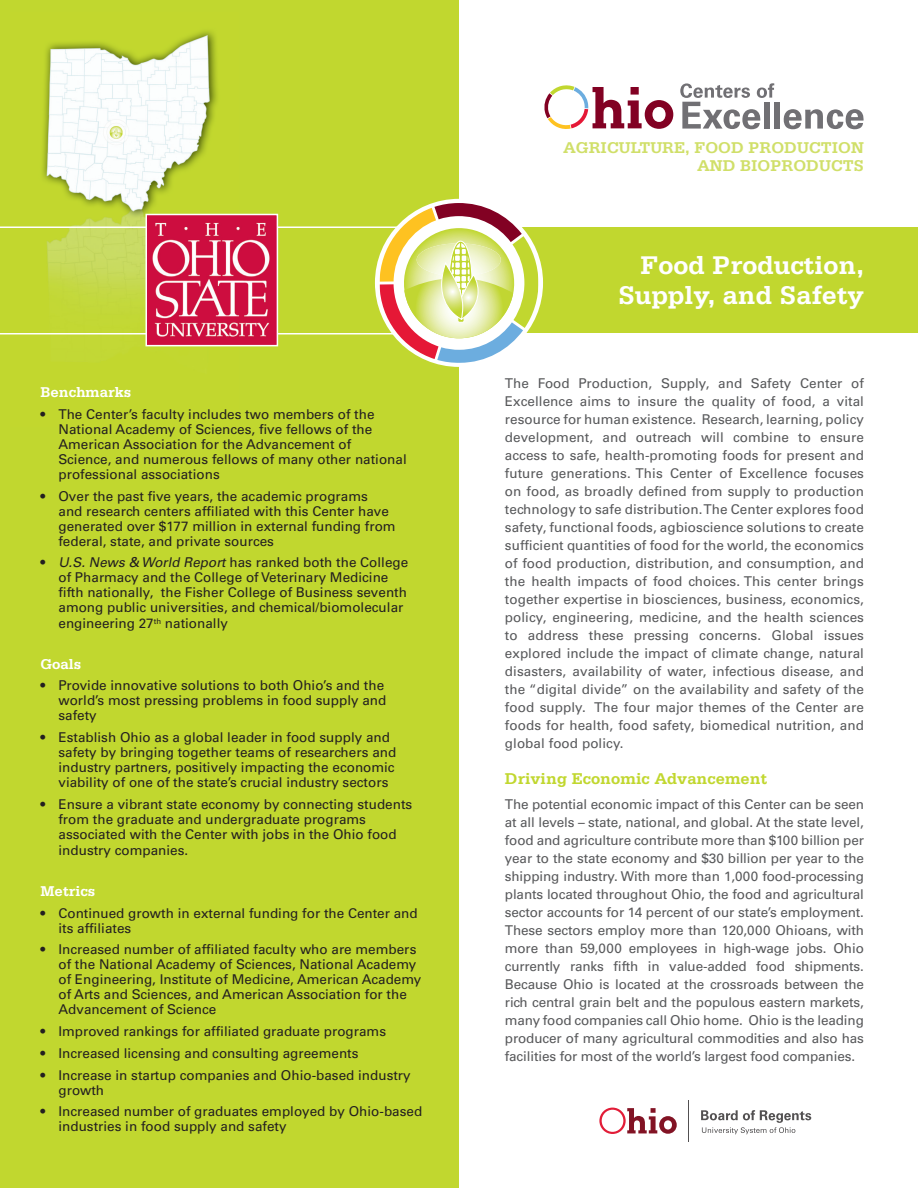
<style>
.page{position:relative;width:918px;height:1188px;background:#fff}
.page>*{position:absolute;margin:0;border:0;box-sizing:border-box;transform-origin:0 0}
.t1{font:700 27px/30px "Serifa Std";color:#fff;text-align:right}
.t2{font:700 16.5px "Serifa Std";color:#d0df69}
.t3{font:700 16.5px "Serifa Std";color:#c1d72f}
.bullets_and_numbers{font:700 15px "Serifa Std";color:#fff}
.t4{font:13.5px/18px "Univers LT";letter-spacing:-.005em;color:#57585a;text-align:justify}
.bullets_and_numbers-2{font:13.5px/15px "Univers LT";color:#231f20}
.s1{font-style:italic}
</style>
<div class="page">
<svg style="left:544px;top:85px;width:129px;height:44px"></svg>
<svg style="left:680px;top:83px;width:94px;height:46px"></svg>
<div style="left:764px;top:102px;width:5px;height:27px;background:#717074"></div>
<div style="left:774px;top:102px;width:6px;height:27px;background:#717074"></div>
<svg style="left:784px;top:109px;width:80px;height:20px"></svg>
<div style="left:0;top:0;width:459px;height:1188px;background:#c1d72f"></div>
<img style="left:10px;top:31px;width:229px;height:316px">
<div style="left:453px;top:228px;width:465px;height:105px;background:#c1d72f"></div>
<hr style="left:0;top:333px;width:464px;height:1px;background:#fff">
<hr style="left:0;top:226px;width:464px;height:2px;background:#fff">
<img style="left:149px;top:217px;width:126px;height:126px">
<div style="left:146px;top:214px;width:132px;height:132px;border:2px solid #fff"></div>
<div style="left:375px;top:199px;width:168px;height:168px;background:#fff;border-radius:50%"></div>
<svg style="left:380px;top:203px;width:158px;height:160px"></svg>
<hr style="left:688px;top:1100px;width:1px;height:42px;background:#525051">
<svg style="left:599px;top:1108px;width:78px;height:26px"></svg>
<svg style="left:701px;top:1110px;width:110px;height:24px"></svg>
<p class="bullets_and_numbers" style="left:40px;top:383px;width:92px">Benchmarks</p>
<p class="bullets_and_numbers-2" style="left:58px;top:407px;width:350px;text-indent:-18px">• The Center’s faculty includes two members of the National Academy of Sciences, five fellows of the American Association for the Advancement of Science, and numerous fellows of many other national professional associations</p>
<p class="bullets_and_numbers-2" style="left:58px;top:488px;width:339px;text-indent:-18px">• Over the past five years, the academic programs<br>and research centers affiliated with this Center have generated over $177 million in external funding from federal, state, and private sources</p>
<p class="bullets_and_numbers-2" style="left:58px;top:555px;width:351px;text-indent:-18px">• <span class="s1">U.S. News &amp; World Report</span> has ranked both the College of Pharmacy and the College of Veterinary Medicine fifth nationally, the Fisher College of Business seventh among public universities, and chemical/biomolecular engineering 27<sup>th</sup> nationally</p>
<p class="bullets_and_numbers" style="left:40px;top:655px;width:42px">Goals</p>
<p class="bullets_and_numbers-2" style="left:59px;top:678px;width:329px;text-indent:-18px">• Provide innovative solutions to both Ohio’s and the world’s most pressing problems in food supply and safety</p>
<p class="bullets_and_numbers-2" style="left:59px;top:730px;width:339px;text-indent:-18px">• Establish Ohio as a global leader in food supply and safety by bringing together teams of researchers and industry partners, positively impacting the economic viability of one of the state’s crucial industry sectors</p>
<p class="bullets_and_numbers-2" style="left:59px;top:797px;width:355px;text-indent:-18px">• Ensure a vibrant state economy by connecting students from the graduate and undergraduate programs associated with the Center with jobs in the Ohio food</p>
<p class="bullets_and_numbers-2" style="left:59px;top:843px;width:131px">industry companies.</p>
<p class="bullets_and_numbers" style="left:40px;top:882px;width:56px">Metrics</p>
<p class="bullets_and_numbers-2" style="left:58px;top:905px;width:361px;text-indent:-18px">• Continued growth in external funding for the Center and its affiliates</p>
<p class="bullets_and_numbers-2" style="left:58px;top:942px;width:364px;text-indent:-18px">• Increased number of affiliated faculty who are members of the National Academy of Sciences, National Academy of Engineering, Institute of Medicine, American Academy of Arts and Sciences, and American Association for the Advancement of Science</p>
<p class="bullets_and_numbers-2" style="left:40px;top:1024px;width:347px">• Improved rankings for affiliated graduate programs</p>
<p class="bullets_and_numbers-2" style="left:40px;top:1046px;width:320px">• Increased licensing and consulting agreements</p>
<p class="bullets_and_numbers-2" style="left:58px;top:1067px;width:354px;text-indent:-18px">• Increase in startup companies and Ohio-based industry growth</p>
<p class="bullets_and_numbers-2" style="left:58px;top:1104px;width:365px;text-indent:-18px">• Increased number of graduates employed by Ohio-based industries in food supply and safety</p>
<p class="t2" style="left:563px;top:138px;width:302px">AGRICULTURE, FOOD PRODUCTION</p>
<p class="t2" style="left:697px;top:156px;width:168px">AND BIOPRODUCTS</p>
<p class="t1" style="left:618px;top:250px;width:247px">Food Production,<br>Supply, and Safety</p>
<p class="t4" style="left:505px;top:374px;width:361px">The Food Production, Supply, and Safety Center of Excellence aims to insure the quality of food, a vital resource for human existence. Research, learning, policy development, and outreach will combine to ensure access to safe, health-promoting foods for present and future generations. This Center of Excellence focuses on food, as broadly defined from supply to production technology to safe distribution. The Center explores food safety, functional foods, agbioscience solutions to create sufficient quantities of food for the world, the economics of food production, distribution, and consumption, and the health impacts of food choices. This center brings together expertise in biosciences, business, economics, policy, engineering, medicine, and the health sciences to address these pressing concerns. Global issues explored include the impact of climate change, natural disasters, availability of water, infectious disease, and the “digital divide” on the availability and safety of the food supply. The four major themes of the Center are foods for health, food safety, biomedical nutrition, and global food policy.</p>
<p class="t3" style="left:505px;top:769px;width:264px">Driving Economic Advancement</p>
<p class="t4" style="left:505px;top:795px;width:361px">The potential economic impact of this Center can be seen at all levels – state, national, and global. At the state level, food and agriculture contribute more than $100 billion per year to the state economy and $30 billion per year to the shipping industry. With more than 1,000 food-processing plants located throughout Ohio, the food and agricultural sector accounts for 14 percent of our state’s employment.<br>These sectors employ more than 120,000 Ohioans, with more than 59,000 employees in high-wage jobs. Ohio currently ranks fifth in value-added food shipments.<br>Because Ohio is located at the crossroads between the rich central grain belt and the populous eastern markets, many food companies call Ohio home. Ohio is the leading producer of many agricultural commodities and also has facilities for most of the world’s largest food companies.</p>
</div>
